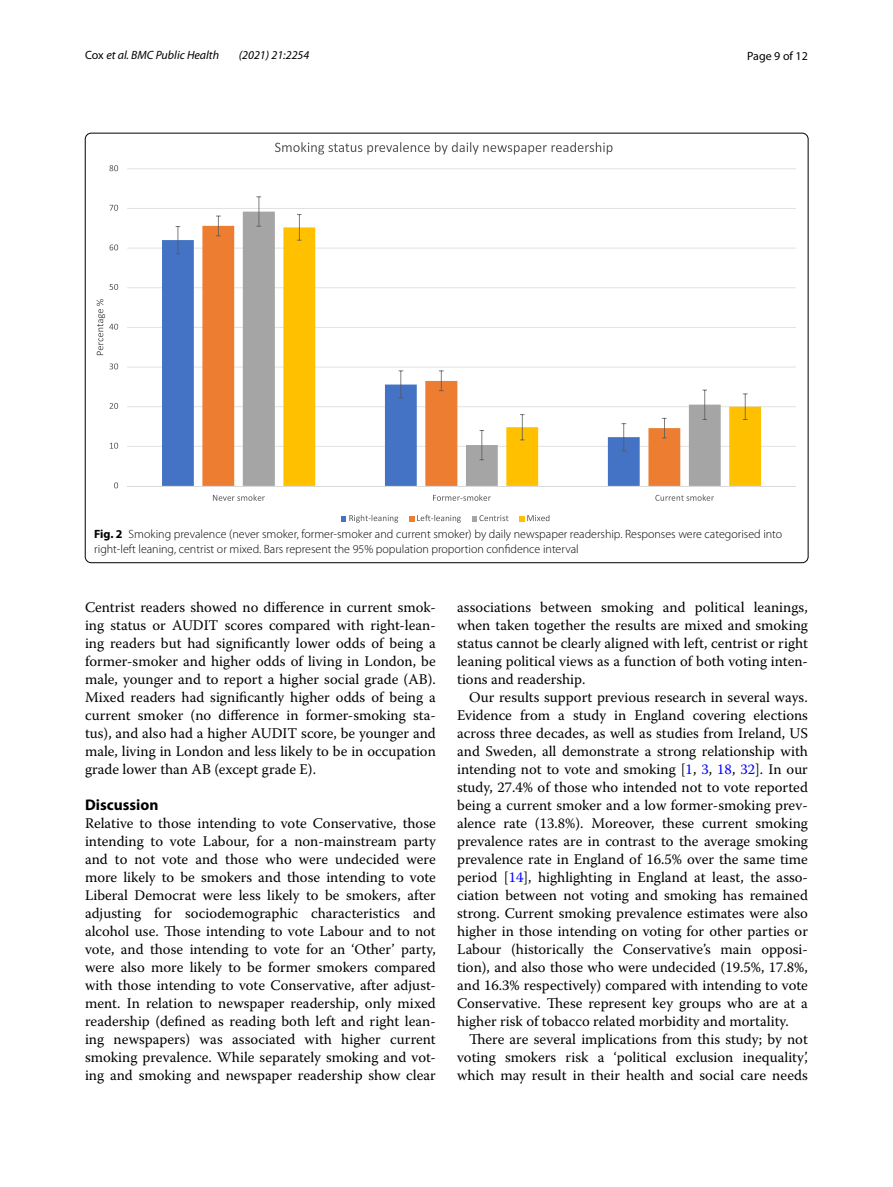
<style>
.page{position:relative;width:893px;height:1187px;background:#fff}
.page>*{position:absolute;margin:0;border:0;box-sizing:border-box;transform-origin:0 0}
.t1{font:700 15.45px "Myriad Pro";color:#000}
.t2{font:14.7px/18px "Warnock Pro";color:#000;text-align:justify}
.t3{font:300 12px/15px "Myriad Pro";color:#000}
.t4{font:italic 12px "Myriad Pro";color:#000}
.t5{font:12px "Myriad Pro";color:#000}
.s1{font-style:normal}
.s2{font-weight:700}
.s3{color:#00f}
</style>
<div class="page">
<hr style="left:127px;top:446px;width:669px;height:1px;background:#d9d9d9">
<hr style="left:127px;top:406px;width:669px;height:1px;background:#d9d9d9">
<hr style="left:127px;top:366px;width:669px;height:1px;background:#d9d9d9">
<hr style="left:127px;top:327px;width:669px;height:1px;background:#d9d9d9">
<hr style="left:127px;top:287px;width:669px;height:1px;background:#d9d9d9">
<hr style="left:127px;top:248px;width:669px;height:1px;background:#d9d9d9">
<hr style="left:127px;top:208px;width:669px;height:1px;background:#d9d9d9">
<hr style="left:127px;top:168px;width:669px;height:1px;background:#d9d9d9">
<svg style="left:162px;top:240px;width:40px;height:245px;fill:#4472c4"></svg>
<svg style="left:202px;top:226px;width:41px;height:259px;fill:#ed7d31"></svg>
<svg style="left:243px;top:212px;width:40px;height:273px;fill:#a5a5a5"></svg>
<svg style="left:283px;top:227px;width:478px;height:258px"></svg>
<svg style="left:176px;top:226px;width:4px;height:28px"></svg>
<svg style="left:399px;top:370px;width:4px;height:28px"></svg>
<svg style="left:621px;top:423px;width:5px;height:28px"></svg>
<svg style="left:216px;top:216px;width:5px;height:20px"></svg>
<svg style="left:439px;top:370px;width:5px;height:21px"></svg>
<svg style="left:662px;top:418px;width:5px;height:20px"></svg>
<svg style="left:256px;top:196px;width:5px;height:31px"></svg>
<svg style="left:480px;top:430px;width:4px;height:30px"></svg>
<svg style="left:702px;top:389px;width:5px;height:31px"></svg>
<svg style="left:297px;top:214px;width:5px;height:27px"></svg>
<svg style="left:520px;top:414px;width:4px;height:26px"></svg>
<svg style="left:743px;top:393px;width:5px;height:27px"></svg>
<hr style="left:127px;top:485px;width:669px;height:1px;background:#d9d9d9">
<svg style="left:114px;top:482px;width:4px;height:6px"></svg>
<svg style="left:110px;top:442px;width:8px;height:6px"></svg>
<svg style="left:110px;top:403px;width:8px;height:6px"></svg>
<svg style="left:110px;top:363px;width:8px;height:6px"></svg>
<svg style="left:110px;top:284px;width:8px;height:6px"></svg>
<svg style="left:110px;top:244px;width:8px;height:6px"></svg>
<svg style="left:109px;top:205px;width:9px;height:6px"></svg>
<svg style="left:109px;top:165px;width:9px;height:6px"></svg>
<svg style="left:213px;top:494px;width:52px;height:7px"></svg>
<svg style="left:433px;top:494px;width:58px;height:7px"></svg>
<svg style="left:655px;top:494px;width:59px;height:7px"></svg>
<svg style="left:96px;top:299px;width:22px;height:56px"></svg>
<svg style="left:275px;top:142px;width:338px;height:12px"></svg>
<svg style="left:341px;top:514px;width:57px;height:8px"></svg>
<svg style="left:409px;top:514px;width:52px;height:8px"></svg>
<svg style="left:472px;top:515px;width:36px;height:6px"></svg>
<svg style="left:519px;top:515px;width:30px;height:6px"></svg>
<p class="t4" style="left:85px;top:48px;width:136px"><span class="s1">Cox</span> et al. BMC Public Health</p>
<p class="t4" style="left:239px;top:48px;width:72px">(2021) 21:2254</p>
<p class="t5" style="left:747px;top:48px;width:62px">Page 9 of 12</p>
<p class="t3" style="left:94px;top:526px;width:690px"><span class="s2">Fig. 2</span> Smoking prevalence (never smoker, former-smoker and current smoker) by daily newspaper readership. Responses were categorised into right-left leaning, centrist or mixed. Bars represent the 95% population proportion confidence interval</p>
<p class="t2" style="left:85px;top:597px;width:352px">Centrist readers showed no difference in current smok&shy;ing status or AUDIT scores compared with right-lean&shy;ing readers but had significantly lower odds of being a former-smoker and higher odds of living in London, be male, younger and to report a higher social grade (AB).<br>Mixed readers had significantly higher odds of being a current smoker (no difference in former-smoking sta&shy;tus), and also had a higher AUDIT score, be younger and male, living in London and less likely to be in occupation grade lower than AB (except grade E).</p>
<p class="t1" style="left:85px;top:794px;width:75px">Discussion</p>
<p class="t2" style="left:85px;top:813px;width:352px">Relative to those intending to vote Conservative, those intending to vote Labour, for a non-mainstream party and to not vote and those who were undecided were more likely to be smokers and those intending to vote Liberal Democrat were less likely to be smokers, after adjusting for sociodemographic characteristics and alcohol use. Those intending to vote Labour and to not vote, and those intending to vote for an ‘Other’ party, were also more likely to be former smokers compared with those intending to vote Conservative, after adjust&shy;ment. In relation to newspaper readership, only mixed readership (defined as reading both left and right lean&shy;ing newspapers) was associated with higher current smoking prevalence. While separately smoking and vot&shy;ing and smoking and newspaper readership show clear</p>
<p class="t2" style="left:457px;top:597px;width:352px">associations between smoking and political leanings, when taken together the results are mixed and smoking status cannot be clearly aligned with left, centrist or right leaning political views as a function of both voting inten&shy;tions and readership.</p>
<p class="t2" style="left:457px;top:687px;width:352px;text-indent:12px">Our results support previous research in several ways.<br>Evidence from a study in England covering elections across three decades, as well as studies from Ireland, US and Sweden, all demonstrate a strong relationship with intending not to vote and smoking [<span class="s3">1</span>, <span class="s3">3</span>, <span class="s3">18</span>, <span class="s3">32</span>]. In our study, 27.4% of those who intended not to vote reported being a current smoker and a low former-smoking prev&shy;alence rate (13.8%). Moreover, these current smoking prevalence rates are in contrast to the average smoking prevalence rate in England of 16.5% over the same time period [<span class="s3">14</span>], highlighting in England at least, the asso&shy;ciation between not voting and smoking has remained strong. Current smoking prevalence estimates were also higher in those intending on voting for other parties or Labour (historically the Conservative’s main opposi&shy;tion), and also those who were undecided (19.5%, 17.8%, and 16.3% respectively) compared with intending to vote Conservative. These represent key groups who are at a higher risk of tobacco related morbidity and mortality.</p>
<p class="t2" style="left:457px;top:1029px;width:352px;text-indent:12px">There are several implications from this study; by not voting smokers risk a ‘political exclusion inequality’, which may result in their health and social care needs</p>
</div>
